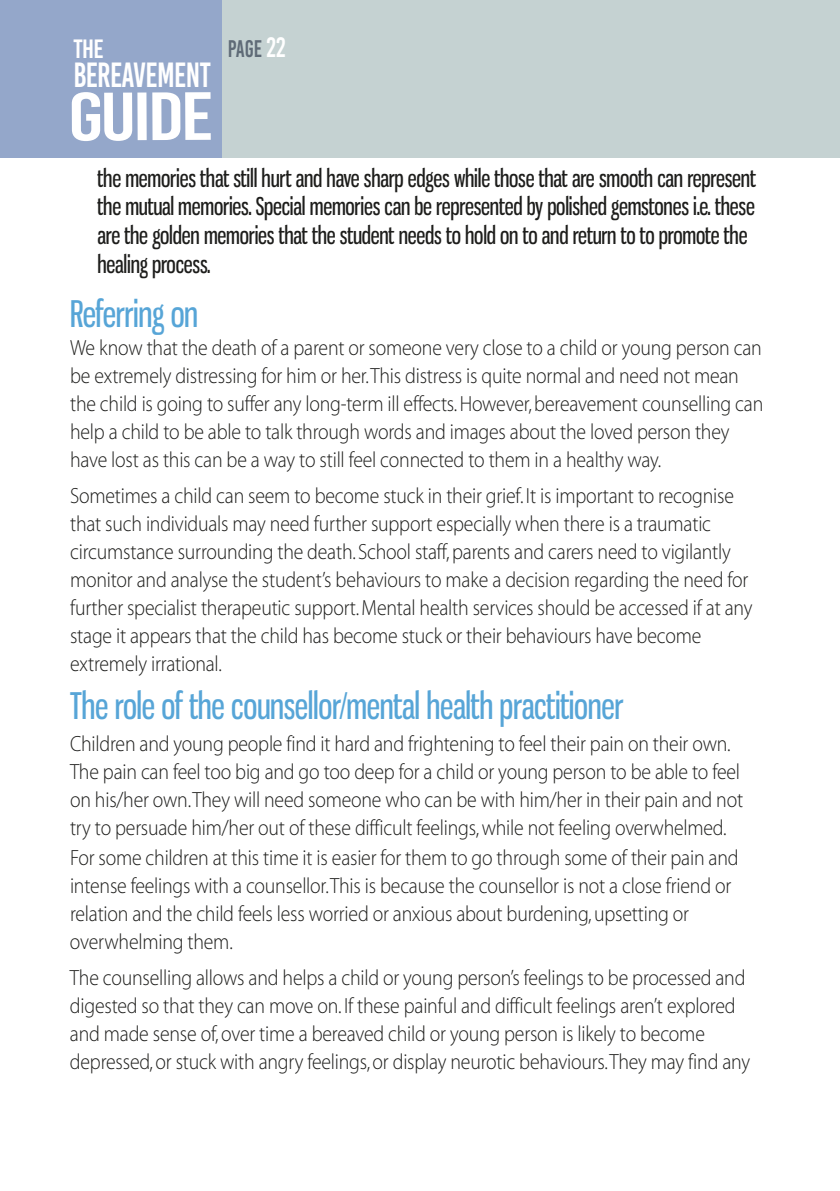
<style>
.page{position:relative;width:840px;height:1191px;background:#fff}
.page>*{position:absolute;margin:0;border:0;box-sizing:border-box;transform-origin:0 0}
.t1{font:68px "Bebas Kai";letter-spacing:-.05em;color:#fff;scale:1.25 1}
.t2{font:36px "Gnuolane Rg";letter-spacing:-.01em;color:#57a5d7;scale:.9 1}
.t3{font:35px "Bebas Kai";letter-spacing:-.02em;color:#fff;scale:.9 1}
.t4{font:26.4px "Bebas Kai";color:#fff}
.t5{font:24px/28.6px "Gnuolane Rg";letter-spacing:-.01em;color:#1d1d1b;scale:.9 1}
.t6{font:24px "Bebas Kai";color:#5f6b77;scale:.9 1}
.t7{font:22px/28px "Adobe Corp ID Myriad Lt";letter-spacing:-.01em;color:#1d1d1b;scale:.9 1}
.s1{font-size:28px;color:#fff}
</style>
<div class="page">
<div style="left:0;top:0;width:839px;height:157px;background:#c5d2d2"></div>
<div style="left:0;top:0;width:222px;height:157px;background:#94a7ca"></div>
<p class="t4" style="left:73px;top:36px;width:32px">THE</p>
<h3 class="t3" style="left:73px;top:59px;width:154px">BEREAVEMENT</h3>
<h1 class="t1" style="left:68px;top:86px;width:118px">GUIDE</h1>
<p class="t6" style="left:228px;top:38px;width:66px">PAGE <span class="s1">22</span></p>
<p class="t5" style="left:97px;top:163px;width:732px">the memories that still hurt and have sharp edges while those that are smooth can represent the mutual memories. Special memories can be represented by polished gemstones i.e. these are the golden memories that the student needs to hold on to and return to to promote the healing process.</p>
<h2 class="t2" style="left:70px;top:291px;width:144px">Referring on</h2>
<p class="t7" style="left:70px;top:335px;width:771px">We know that the death of a parent or someone very close to a child or young person can be extremely distressing for him or her. This distress is quite normal and need not mean the child is going to suffer any long-term ill effects. However, bereavement counselling can help a child to be able to talk through words and images about the loved person they have lost as this can be a way to still feel connected to them in a healthy way.</p>
<p class="t7" style="left:70px;top:483px;width:759px">Sometimes a child can seem to become stuck in their grief. It is important to recognise that such individuals may need further support especially when there is a traumatic circumstance surrounding the death. School staff, parents and carers need to vigilantly monitor and analyse the student’s behaviours to make a decision regarding the need for further specialist therapeutic support. Mental health services should be accessed if at any stage it appears that the child has become stuck or their behaviours have become extremely irrational.</p>
<h2 class="t2" style="left:70px;top:683px;width:616px">The role of the counsellor/mental health practitioner</h2>
<p class="t7" style="left:70px;top:731px;width:749px">Children and young people find it hard and frightening to feel their pain on their own.<br>The pain can feel too big and go too deep for a child or young person to be able to feel on his/her own. They will need someone who can be with him/her in their pain and not try to persuade him/her out of these difficult feelings, while not feeling overwhelmed.</p>
<p class="t7" style="left:70px;top:845px;width:744px">For some children at this time it is easier for them to go through some of their pain and intense feelings with a counsellor. This is because the counsellor is not a close friend or relation and the child feels less worried or anxious about burdening, upsetting or overwhelming them.</p>
<p class="t7" style="left:70px;top:965px;width:756px">The counselling allows and helps a child or young person’s feelings to be processed and digested so that they can move on. If these painful and difficult feelings aren’t explored and made sense of, over time a bereaved child or young person is likely to become depressed, or stuck with angry feelings, or display neurotic behaviours. They may find any</p>
</div>
